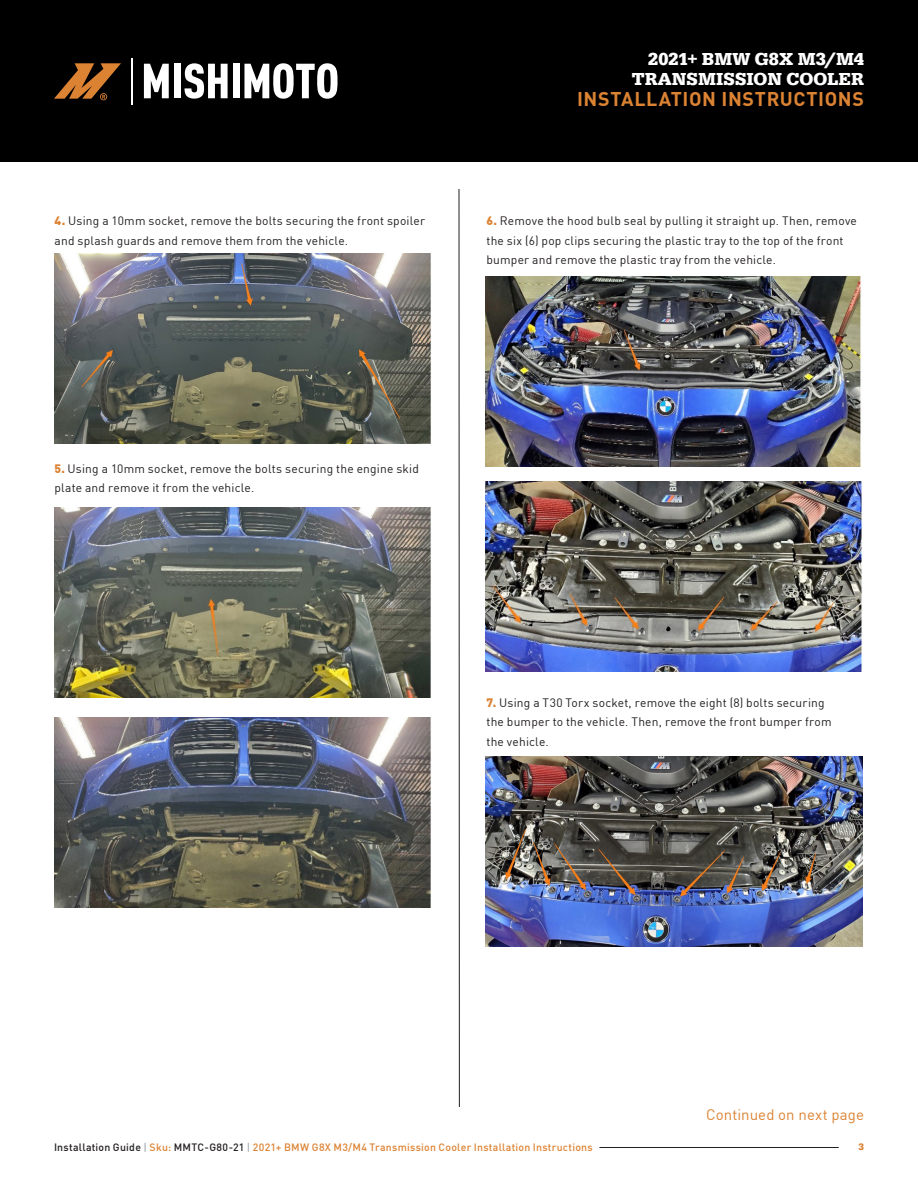
<style>
.page{position:relative;width:918px;height:1188px;background:#fff}
.page>*{position:absolute;margin:0;border:0;box-sizing:border-box;transform-origin:0 0}
.t1{font:700 19.5px "DINOT";letter-spacing:.03em;color:#dc8333}
.t2{font:700 18px/19.8px "Egyptienne URW";color:#fff;text-align:right}
.t3{font:15px "DINOT";letter-spacing:.005em;color:#dc8333}
.t4{font:12px/19.5px "DINOT";letter-spacing:.015em;color:#231f20}
.t5{font:500 10.5px "DINOT";letter-spacing:.025em;color:#dc8333}
.t6{font:700 9.75px "Egyptienne URW";color:#dc8333}
.s1{font-weight:900;color:#dc8333}
.s2{color:#231f20}
.s3{color:#a5acb4}
</style>
<div class="page">
<div style="left:0;top:0;width:918px;height:162px;background:#000001"></div>
<hr style="left:599px;top:1147px;width:240px;height:1px;background:#231f20">
<hr style="left:459px;top:189px;width:1px;height:918px;background:#231f20">
<svg style="left:144px;top:64px;width:25px;height:34px"></svg>
<div style="left:174px;top:64px;width:7px;height:34px;background:#fff"></div>
<svg style="left:185px;top:63px;width:43px;height:36px"></svg>
<div style="left:233px;top:64px;width:6px;height:34px;background:#fff"></div>
<svg style="left:244px;top:63px;width:94px;height:36px"></svg>
<hr style="left:131px;top:58px;width:2px;height:46px;background:#fff">
<svg style="left:54px;top:63px;width:67px;height:37px"></svg>
<img style="left:55px;top:254px;width:376px;height:190px">
<img style="left:486px;top:276px;width:376px;height:191px">
<img style="left:486px;top:482px;width:377px;height:190px">
<img style="left:486px;top:757px;width:377px;height:190px">
<img style="left:55px;top:508px;width:376px;height:190px">
<img style="left:55px;top:717px;width:376px;height:190px">
<p class="t4" style="left:55px;top:210px;width:372px"><span class="s1">4.</span> Using a 10mm socket, remove the bolts securing the front spoiler and splash guards and remove them from the vehicle.</p>
<h2 class="t2" style="left:632px;top:50px;width:234px">2021+ BMW G8X M3/M4<br>TRANSMISSION COOLER</h2>
<h1 class="t1" style="left:577px;top:84px;width:288px">INSTALLATION INSTRUCTIONS</h1>
<p class="t4" style="left:487px;top:210px;width:372px"><span class="s1">6.</span> Remove the hood bulb seal by pulling it straight up. Then, remove the six (6) pop clips securing the plastic tray to the top of the front bumper and remove the plastic tray from the vehicle.</p>
<p class="t4" style="left:55px;top:458px;width:366px"><span class="s1">5.</span> Using a 10mm socket, remove the bolts securing the engine skid plate and remove it from the vehicle.</p>
<p class="t4" style="left:487px;top:692px;width:347px"><span class="s1">7.</span> Using a T30 Torx socket, remove the eight (8) bolts securing the bumper to the vehicle. Then, remove the front bumper from the vehicle.</p>
<p class="t3" style="left:706px;top:1103px;width:159px">Continued on next page</p>
<p class="t5" style="left:54px;top:1139px;width:540px"><span class="s2">Installation Guide</span> <span class="s3">|</span> Sku: <span class="s2">MMTC-G80-21</span> <span class="s3">|</span> 2021+ BMW G8X M3/M4 Transmission Cooler Installation Instructions</p>
<p class="t6" style="left:859px;top:1141px;width:7px">3</p>
</div>
